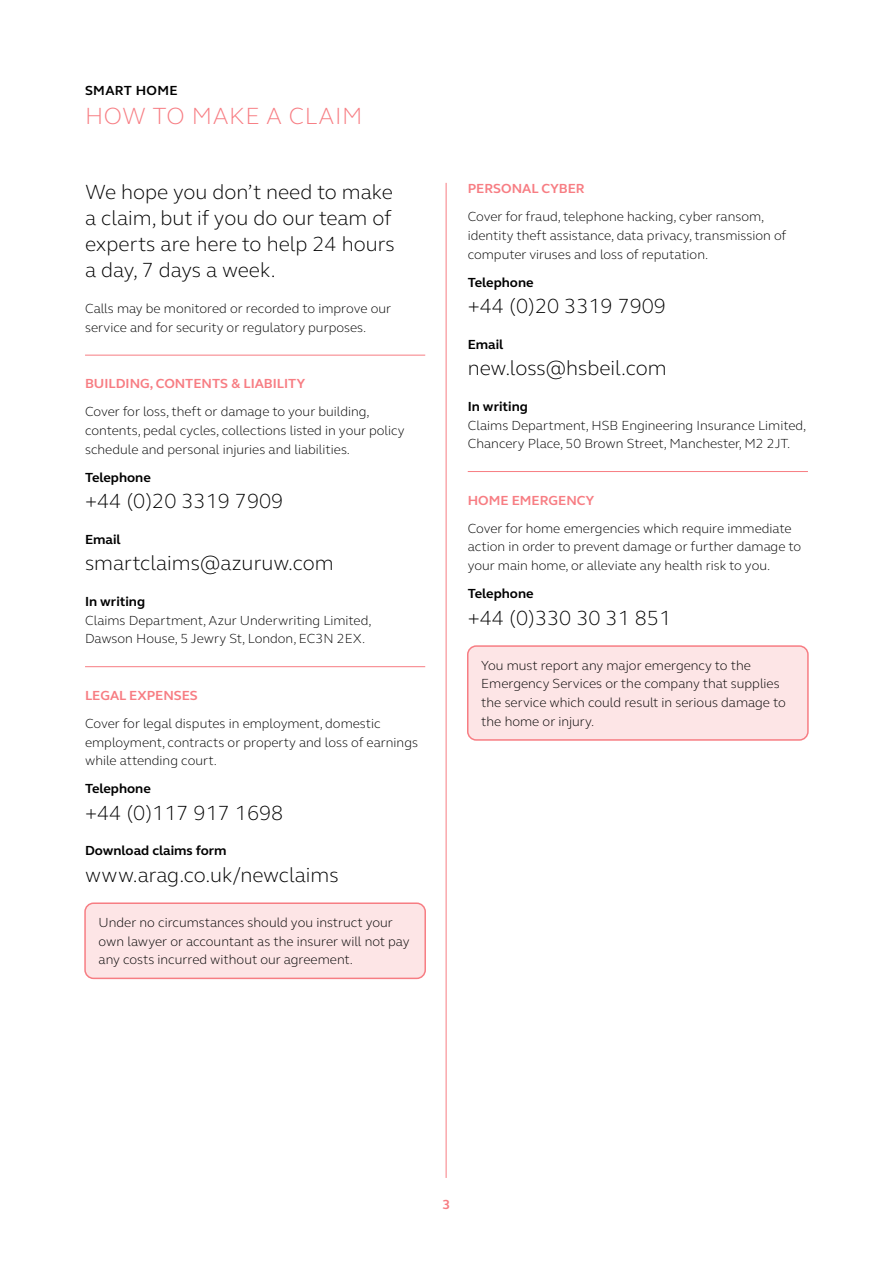
<style>
.page{position:relative;width:893px;height:1263px;background:#fff}
.page>*{position:absolute;margin:0;border:0;box-sizing:border-box;transform-origin:0 0}
.t1{font:300 24px "FS Elliot";letter-spacing:.025em;color:#f77d83}
.t2{font:300 21px/26.2px "FS Elliot";color:#000}
.t3{font:300 13.5px/18.8px "FS Elliot";color:#000}
.t4{font:700 13.5px "FS Elliot";color:#000}
.t5{font:700 13.5px "FS Elliot";color:#f77d83}
.t6{font:700 13.5px "FS Elliot";letter-spacing:.025em;color:#000}
</style>
<div class="page">
<hr style="left:85px;top:355px;width:340px;height:1px;background:#f77d83">
<hr style="left:85px;top:666px;width:340px;height:1px;background:#f77d83">
<div style="left:85px;top:903px;width:340px;height:75px;background:#fde5e6;border-radius:9px"></div>
<div style="left:84px;top:902px;width:342px;height:77px;border:2px solid #f77d83;border-radius:9px"></div>
<hr style="left:468px;top:471px;width:340px;height:1px;background:#f77d83">
<div style="left:468px;top:646px;width:340px;height:94px;background:#fde5e6;border-radius:9px"></div>
<div style="left:467px;top:645px;width:342px;height:96px;border:2px solid #f77d83;border-radius:9px"></div>
<hr style="left:446px;top:183px;width:1px;height:995px;background:#f77d83">
<p class="t6" style="left:85px;top:82px;width:94px">SMART HOME</p>
<h1 class="t1" style="left:85px;top:100px;width:279px">HOW TO MAKE A CLAIM</h1>
<h2 class="t2" style="left:85px;top:178px;width:311px">We hope you don’t need to make a claim, but if you do our team of experts are here to help 24 hours a day, 7 days a week.</h2>
<p class="t3" style="left:85px;top:299px;width:308px">Calls may be monitored or recorded to improve our service and for security or regulatory purposes.</p>
<p class="t5" style="left:85px;top:374px;width:222px">BUILDING, CONTENTS &amp; LIABILITY</p>
<p class="t3" style="left:85px;top:402px;width:321px">Cover for loss, theft or damage to your building, contents, pedal cycles, collections listed in your policy schedule and personal injuries and liabilities.</p>
<p class="t4" style="left:85px;top:468px;width:67px">Telephone</p>
<h2 class="t2" style="left:85px;top:487px;width:200px">+44 (0)20 3319 7909</h2>
<p class="t4" style="left:85px;top:530px;width:37px">Email</p>
<h2 class="t2" style="left:85px;top:549px;width:250px">smartclaims@azuruw.com</h2>
<p class="t4" style="left:85px;top:592px;width:62px">In writing</p>
<p class="t3" style="left:85px;top:610px;width:288px">Claims Department, Azur Underwriting Limited,<br>Dawson House, 5 Jewry St, London, EC3N 2EX.</p>
<p class="t5" style="left:85px;top:686px;width:114px">LEGAL EXPENSES</p>
<p class="t3" style="left:85px;top:713px;width:334px">Cover for legal disputes in employment, domestic employment, contracts or property and loss of earnings while attending court.</p>
<p class="t4" style="left:85px;top:780px;width:67px">Telephone</p>
<h2 class="t2" style="left:85px;top:799px;width:200px">+44 (0)117 917 1698</h2>
<p class="t4" style="left:85px;top:842px;width:143px">Download claims form</p>
<h2 class="t2" style="left:85px;top:861px;width:255px">www.arag.co.uk/newclaims</h2>
<p class="t3" style="left:99px;top:912px;width:312px">Under no circumstances should you instruct your own lawyer or accountant as the insurer will not pay any costs incurred without our agreement.</p>
<p class="t5" style="left:468px;top:179px;width:118px">PERSONAL CYBER</p>
<p class="t3" style="left:468px;top:207px;width:320px">Cover for fraud, telephone hacking, cyber ransom, identity theft assistance, data privacy, transmission of computer viruses and loss of reputation.</p>
<p class="t4" style="left:468px;top:273px;width:67px">Telephone</p>
<h2 class="t2" style="left:468px;top:292px;width:200px">+44 (0)20 3319 7909</h2>
<p class="t4" style="left:468px;top:335px;width:37px">Email</p>
<h2 class="t2" style="left:468px;top:354px;width:200px">new.loss@hsbeil.com</h2>
<p class="t4" style="left:468px;top:397px;width:62px">In writing</p>
<p class="t3" style="left:468px;top:415px;width:340px">Claims Department, HSB Engineering Insurance Limited,<br>Chancery Place, 50 Brown Street, Manchester, M2 2JT.</p>
<p class="t5" style="left:468px;top:491px;width:128px">HOME EMERGENCY</p>
<p class="t3" style="left:468px;top:518px;width:335px">Cover for home emergencies which require immediate action in order to prevent damage or further damage to your main home, or alleviate any health risk to you.</p>
<p class="t4" style="left:468px;top:585px;width:67px">Telephone</p>
<h2 class="t2" style="left:468px;top:604px;width:205px">+44 (0)330 30 31 851</h2>
<p class="t3" style="left:481px;top:655px;width:306px">You must report any major emergency to the Emergency Services or the company that supplies the service which could result in serious damage to the home or injury.</p>
<p class="t5" style="left:443px;top:1196px;width:9px">3</p>
</div>
